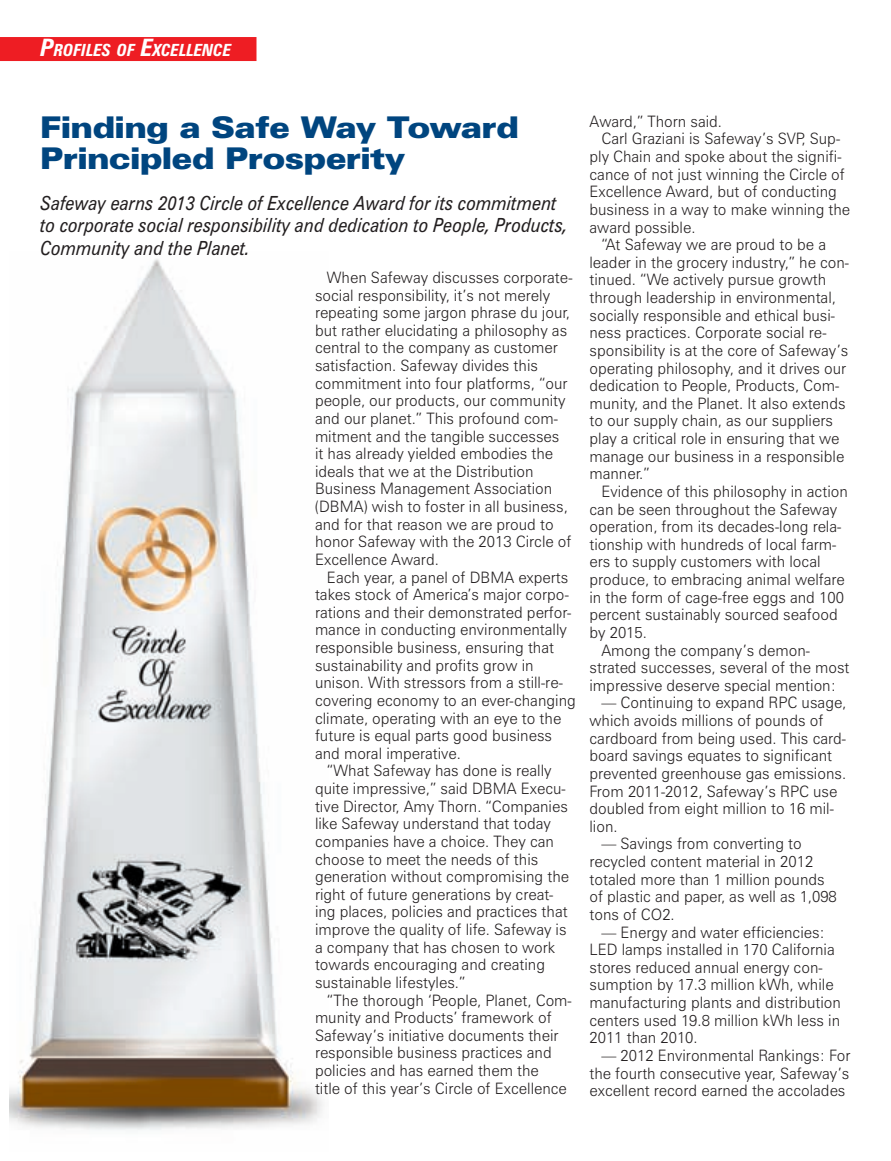
<style>
.page{position:relative;width:891px;height:1161px;background:#fff}
.page>*{position:absolute;margin:0;border:0;box-sizing:border-box;transform-origin:0 0}
.t1{font:900 expanded 30px/31.5px "Zurich BT";letter-spacing:-.005em;color:#00457f;scale:.94 1}
.t2{font:italic 19.5px/22.5px "Zurich BT";letter-spacing:-.005em;color:#231f20;scale:.86 1}
.t3{font:italic 700 condensed 16.8px "Zurich BT";color:#fff}
.t4{font:300 15.75px/17.5px "Zurich BT";color:#231f20;scale:.95 1}
.s1{font-size:24px}
</style>
<div class="page">
<div style="left:0;top:37px;width:256px;height:24px;background:#ee1d23"></div>
<img style="left:9px;top:259px;width:315px;height:872px">
<p class="t3" style="left:40px;top:39px;width:192px"><span class="s1">P</span>ROFILES OF <span class="s1">E</span>XCELLENCE</p>
<h1 class="t1" style="left:40px;top:111px;width:511px">Finding a Safe Way Toward<br>Principled Prosperity</h1>
<p class="t2" style="left:40px;top:191px;width:615px">Safeway earns 2013 Circle of Excellence Award for its commitment to corporate social responsibility and dedication to People, Products,<br>Community and the Planet.</p>
<p class="t4" style="left:315px;top:268px;width:273px;text-indent:12px">When Safeway discusses corporate&shy;social responsibility, it’s not merely repeating some jargon phrase du jour, but rather elucidating a philosophy as central to the company as customer satisfaction. Safeway divides this commitment into four platforms, “our people, our products, our community and our planet.” This profound com&shy;mitment and the tangible successes<br>it has already yielded embodies the ideals that we at the Distribution Business Management Association (DBMA) wish to foster in all business, and for that reason we are proud to honor Safeway with the 2013 Circle of Excellence Award.</p>
<p class="t4" style="left:327px;top:568px;width:256px">Each year, a panel of DBMA experts</p>
<p class="t4" style="left:315px;top:586px;width:269px">takes stock of America’s major corpo-</p>
<p class="t4" style="left:315px;top:603px;width:271px">rations and their demonstrated perfor-</p>
<p class="t4" style="left:315px;top:621px;width:267px">mance in conducting environmentally</p>
<p class="t4" style="left:315px;top:639px;width:253px">responsible business, ensuring that</p>
<p class="t4" style="left:315px;top:656px;width:232px">sustainability and profits grow in</p>
<p class="t4" style="left:315px;top:674px;width:263px">unison. With stressors from a still-re-</p>
<p class="t4" style="left:315px;top:691px;width:276px">covering economy to an ever-changing</p>
<p class="t4" style="left:315px;top:709px;width:261px">climate, operating with an eye to the</p>
<p class="t4" style="left:315px;top:727px;width:251px">future is equal parts good business</p>
<p class="t4" style="left:315px;top:744px;width:155px">and moral imperative.</p>
<p class="t4" style="left:327px;top:762px;width:238px">“What Safeway has done is really</p>
<p class="t4" style="left:315px;top:780px;width:265px">quite impressive,” said DBMA Execu-</p>
<p class="t4" style="left:315px;top:797px;width:268px">tive Director, Amy Thorn. “Companies</p>
<p class="t4" style="left:315px;top:815px;width:250px">like Safeway understand that today</p>
<p class="t4" style="left:315px;top:832px;width:253px">companies have a choice. They can</p>
<p class="t4" style="left:315px;top:850px;width:237px">choose to meet the needs of this</p>
<p class="t4" style="left:315px;top:868px;width:269px">generation without compromising the</p>
<p class="t4" style="left:315px;top:885px;width:252px">right of future generations by creat-</p>
<p class="t4" style="left:315px;top:903px;width:268px">ing places, policies and practices that</p>
<p class="t4" style="left:315px;top:921px;width:266px">improve the quality of life. Safeway is</p>
<p class="t4" style="left:315px;top:938px;width:254px">a company that has chosen to work</p>
<p class="t4" style="left:315px;top:956px;width:244px">towards encouraging and creating</p>
<p class="t4" style="left:315px;top:973px;width:160px">sustainable lifestyles.”</p>
<p class="t4" style="left:327px;top:991px;width:259px">“The thorough ‘People, Planet, Com-</p>
<p class="t4" style="left:315px;top:1009px;width:251px">munity and Products’ framework of</p>
<p class="t4" style="left:315px;top:1026px;width:258px">Safeway’s initiative documents their</p>
<p class="t4" style="left:315px;top:1044px;width:251px">responsible business practices and</p>
<p class="t4" style="left:315px;top:1062px;width:237px">policies and has earned them the</p>
<p class="t4" style="left:315px;top:1079px;width:267px">title of this year’s Circle of Excellence</p>
<p class="t4" style="left:590px;top:112px;width:141px">Award,” Thorn said.</p>
<p class="t4" style="left:601px;top:130px;width:253px">Carl Graziani is Safeway’s SVP, Sup-</p>
<p class="t4" style="left:590px;top:148px;width:267px">ply Chain and spoke about the signifi-</p>
<p class="t4" style="left:590px;top:165px;width:270px">cance of not just winning the Circle of</p>
<p class="t4" style="left:590px;top:183px;width:262px">Excellence Award, but of conducting</p>
<p class="t4" style="left:590px;top:200px;width:276px">business in a way to make winning the</p>
<p class="t4" style="left:590px;top:218px;width:113px">award possible.</p>
<p class="t4" style="left:601px;top:236px;width:238px">“At Safeway we are proud to be a</p>
<p class="t4" style="left:590px;top:253px;width:275px">leader in the grocery industry,” he con-</p>
<p class="t4" style="left:590px;top:271px;width:251px">tinued. “We actively pursue growth</p>
<p class="t4" style="left:590px;top:289px;width:261px">through leadership in environmental,</p>
<p class="t4" style="left:590px;top:306px;width:260px">socially responsible and ethical busi-</p>
<p class="t4" style="left:590px;top:324px;width:251px">ness practices. Corporate social re-</p>
<p class="t4" style="left:590px;top:341px;width:274px">sponsibility is at the core of Safeway’s</p>
<p class="t4" style="left:590px;top:359px;width:272px">operating philosophy, and it drives our</p>
<p class="t4" style="left:590px;top:377px;width:264px">dedication to People, Products, Com-</p>
<p class="t4" style="left:590px;top:394px;width:271px">munity, and the Planet. It also extends</p>
<p class="t4" style="left:590px;top:412px;width:258px">to our supply chain, as our suppliers</p>
<p class="t4" style="left:590px;top:430px;width:265px">play a critical role in ensuring that we</p>
<p class="t4" style="left:590px;top:447px;width:270px">manage our business in a responsible</p>
<p class="t4" style="left:590px;top:465px;width:65px">manner.”</p>
<p class="t4" style="left:601px;top:482px;width:261px">Evidence of this philosophy in action</p>
<p class="t4" style="left:590px;top:500px;width:262px">can be seen throughout the Safeway</p>
<p class="t4" style="left:590px;top:518px;width:267px">operation, from its decades-long rela-</p>
<p class="t4" style="left:590px;top:535px;width:261px">tionship with hundreds of local farm-</p>
<p class="t4" style="left:590px;top:553px;width:245px">ers to supply customers with local</p>
<p class="t4" style="left:590px;top:571px;width:270px">produce, to embracing animal welfare</p>
<p class="t4" style="left:590px;top:588px;width:269px">in the form of cage-free eggs and 100</p>
<p class="t4" style="left:590px;top:606px;width:263px">percent sustainably sourced seafood</p>
<p class="t4" style="left:590px;top:623px;width:62px">by 2015.</p>
<p class="t4" style="left:601px;top:641px;width:221px">Among the company’s demon-</p>
<p class="t4" style="left:590px;top:659px;width:275px">strated successes, several of the most</p>
<p class="t4" style="left:590px;top:676px;width:261px">impressive deserve special mention:</p>
<p class="t4" style="left:590px;top:694px;width:272px;text-indent:12px">— Continuing to expand RPC usage, which avoids millions of pounds of cardboard from being used. This card&shy;board savings equates to significant prevented greenhouse gas emissions.<br>From 2011-2012, Safeway’s RPC use doubled from eight million to 16 mil&shy;lion.</p>
<p class="t4" style="left:590px;top:835px;width:262px;text-indent:12px">— Savings from converting to recycled content material in 2012 totaled more than 1 million pounds of plastic and paper, as well as 1,098 tons of CO2.</p>
<p class="t4" style="left:590px;top:923px;width:266px;text-indent:12px">— Energy and water efficiencies:<br>LED lamps installed in 170 California stores reduced annual energy con&shy;sumption by 17.3 million kWh, while manufacturing plants and distribution centers used 19.8 million kWh less in 2011 than 2010.</p>
<p class="t4" style="left:590px;top:1046px;width:276px;text-align:justify;text-indent:12px">— 2012 Environmental Rankings: For the fourth consecutive year, Safeway’s excellent record earned the accolades</p>
</div>
